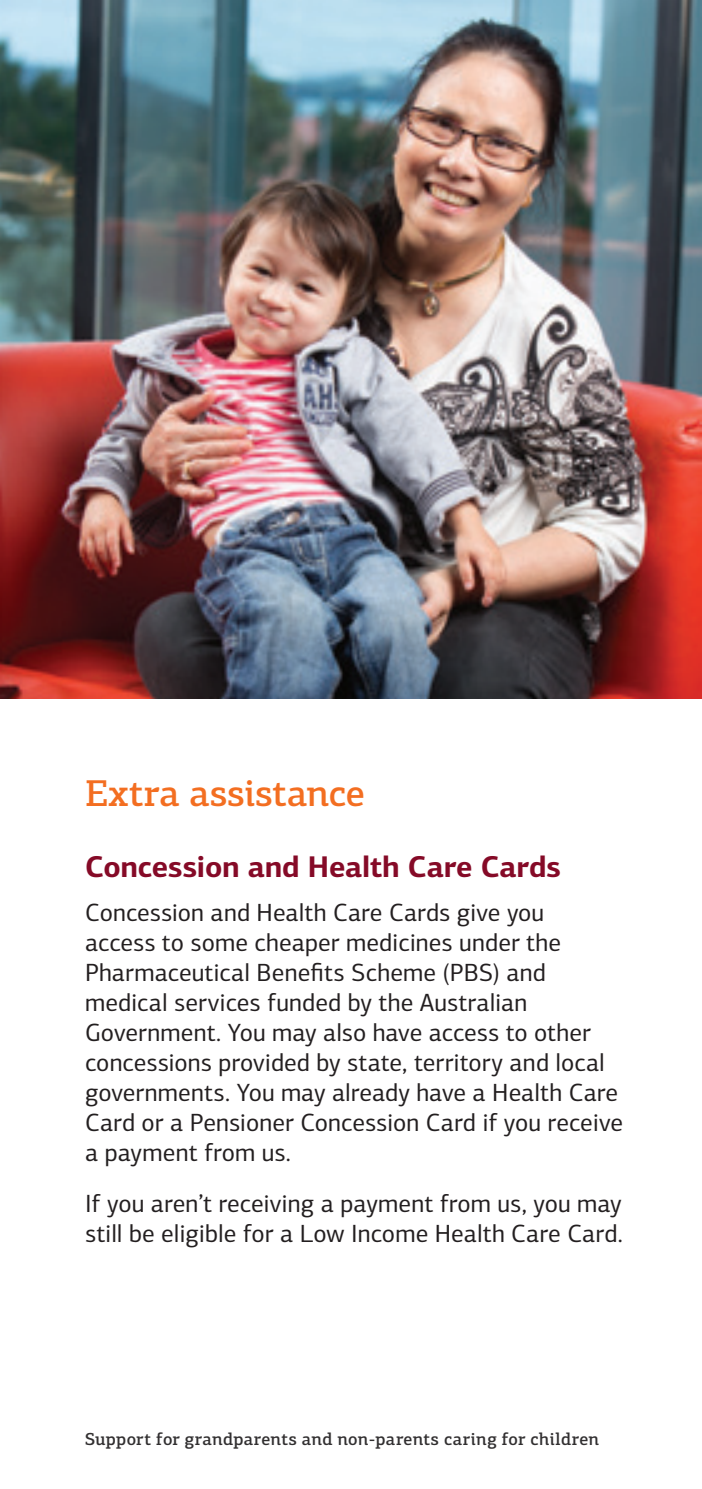
<style>
.page{position:relative;width:702px;height:1489px;background:#fff}
.page>*{position:absolute;margin:0;border:0;box-sizing:border-box;transform-origin:0 0}
.t1{font:500 37.5px "PF Centro Slab Pro";letter-spacing:-.005em;color:#f36e21}
.t2{font:700 30px "PF Centro Sans Pro";letter-spacing:-.005em;color:#850a27}
.t3{font:25px/30px "PF Centro Sans Pro";color:#231f20}
.t4{font:500 17.5px "PF Centro Slab Pro";letter-spacing:.02em;color:#312f30}
</style>
<div class="page">
<img style="left:0;top:0;width:702px;height:698px">
<h1 class="t1" style="left:85px;top:770px;width:281px">Extra assistance</h1>
<p class="t2" style="left:85px;top:847px;width:477px">Concession and Health Care Cards</p>
<p class="t3" style="left:85px;top:897px;width:539px">Concession and Health Care Cards give you<br>access to some cheaper medicines under the Pharmaceutical Benefits Scheme (PBS) and medical services funded by the Australian Government. You may also have access to other concessions provided by state, territory and local governments. You may already have a Health Care Card or a Pensioner Concession Card if you receive a payment from us.</p>
<p class="t3" style="left:85px;top:1188px;width:539px">If you aren’t receiving a payment from us, you may still be eligible for a Low Income Health Care Card.</p>
<p class="t4" style="left:85px;top:1428px;width:515px">Support for grandparents and non-parents caring for children</p>
</div>
